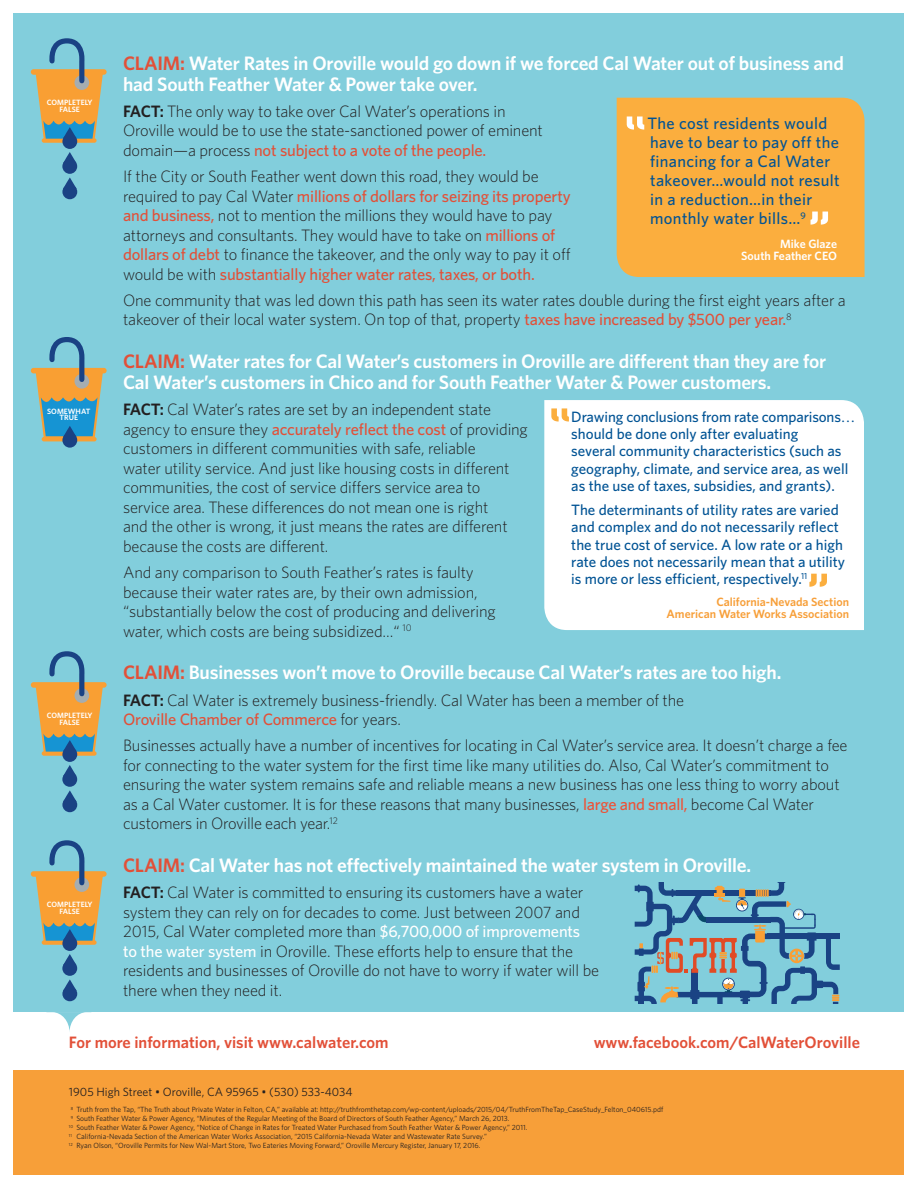
<style>
.page{position:relative;width:918px;height:1188px;background:#fff}
.page>*{position:absolute;margin:0;border:0;box-sizing:border-box;transform-origin:0 0}
.t1{font:600 60.45px "Raleway";color:#fff}
.t2{font:600 60.45px "Raleway";color:#fbae3e}
.t3{font:600 19.5px/21px "Whitney";letter-spacing:-.01em;color:#fff}
.t4{font:300 16.5px/19.5px "Whitney";letter-spacing:-.01em;color:#231f20}
.t5{font:500 16.5px/18.9px "Whitney";letter-spacing:.02em;color:#015394}
.t6{font:600 16.5px "Whitney";color:#e25038}
.t7{font:500 15px/17.2px "Whitney";color:#015394}
.t8{font:600 12px/12px "Whitney";color:#f79f39;text-align:right}
.t9{font:12px "Whitney";color:#231f20}
.t10{font:600 12px/12px "Whitney";color:#fff;text-align:right}
.t11{font:600 7.65px/6.4px "Whitney";color:#fff;text-align:center}
.t12{font:7.5px/9px "Whitney";color:#231f20}
.s1{color:#e25038}
.s2{font-weight:600}
.s3{font-weight:500;color:#e25038}
.s4{font-weight:500;color:#ed5237}
.s5{font-weight:500;color:#fff}
.s6{font-family:"Minion Pro";font-weight:400}
</style>
<div class="page">
<div style="left:14px;top:14px;width:890px;height:998px;background:#82cedc"></div>
<div style="left:14px;top:1070px;width:890px;height:104px;background:#f79f39"></div>
<div style="left:31px;top:69px;width:76px;height:6px;background:#f99f33;border-radius:3px"></div>
<div style="left:42px;top:138px;width:55px;height:5px;background:#f99f33;border-radius:2px"></div>
<div style="left:62px;top:134px;width:15px;height:15px;background:#1a4284;border-radius:50%"></div>
<svg style="left:36px;top:38px;width:67px;height:103px"></svg>
<div style="left:62px;top:159px;width:15px;height:15px;background:#1a4284;border-radius:50%"></div>
<svg style="left:63px;top:152px;width:14px;height:12px"></svg>
<div style="left:62px;top:184px;width:15px;height:15px;background:#1a4284;border-radius:50%"></div>
<svg style="left:63px;top:177px;width:14px;height:12px"></svg>
<div style="left:31px;top:368px;width:76px;height:5px;background:#f99f33;border-radius:3px"></div>
<hr style="left:42px;top:437px;width:55px;height:4px;background:#f99f33;border-radius:2px">
<div style="left:62px;top:433px;width:15px;height:15px;background:#1a4284;border-radius:50%"></div>
<svg style="left:36px;top:337px;width:67px;height:102px"></svg>
<svg style="left:46px;top:1012px;width:45px;height:20px"></svg>
<div style="left:617px;top:98px;width:248px;height:179px;background:#fbae3e"></div>
<div style="left:31px;top:682px;width:76px;height:6px;background:#f99f33;border-radius:3px"></div>
<div style="left:42px;top:751px;width:55px;height:5px;background:#f99f33;border-radius:2px"></div>
<div style="left:62px;top:747px;width:15px;height:15px;background:#1a4284;border-radius:50%"></div>
<svg style="left:36px;top:651px;width:67px;height:102px"></svg>
<div style="left:62px;top:772px;width:15px;height:15px;background:#1a4284;border-radius:50%"></div>
<svg style="left:63px;top:765px;width:14px;height:11px"></svg>
<div style="left:62px;top:797px;width:15px;height:15px;background:#1a4284;border-radius:50%"></div>
<svg style="left:63px;top:790px;width:14px;height:12px"></svg>
<div style="left:544px;top:400px;width:320px;height:230px;background:#fff"></div>
<div style="left:31px;top:871px;width:76px;height:6px;background:#f99f33;border-radius:3px"></div>
<div style="left:42px;top:940px;width:55px;height:5px;background:#f99f33;border-radius:2px"></div>
<div style="left:62px;top:936px;width:15px;height:15px;background:#1a4284;border-radius:50%"></div>
<svg style="left:36px;top:840px;width:67px;height:103px"></svg>
<div style="left:62px;top:961px;width:15px;height:15px;background:#1a4284;border-radius:50%"></div>
<svg style="left:63px;top:954px;width:14px;height:12px"></svg>
<div style="left:62px;top:986px;width:15px;height:15px;background:#1a4284;border-radius:50%"></div>
<svg style="left:63px;top:979px;width:14px;height:12px"></svg>
<svg style="left:635px;top:882px;width:205px;height:122px"></svg>
<svg style="left:811px;top:212px;width:17px;height:13px"></svg>
<svg style="left:809px;top:574px;width:18px;height:13px"></svg>
<p class="t3" style="left:123px;top:52px;width:722px"><span class="s1">CLAIM:</span> Water Rates in Oroville would go down if we forced Cal Water out of business and had South Feather Water &amp; Power take over.</p>
<p class="t4" style="left:123px;top:101px;width:421px"><span class="s2">FACT:</span> The only way to take over Cal Water’s operations in<br>Oroville would be to use the state-sanctioned power of eminent domain—a process <span class="s3">not subject to a vote of the people.</span></p>
<p class="t4" style="left:123px;top:166px;width:449px">If the City or South Feather went down this road, they would be required to pay Cal Water <span class="s3">millions of dollars for seizing its property and business,</span> not to mention the millions they would have to pay attorneys and consultants. They would have to take on <span class="s3">millions of dollars of debt</span> to finance the takeover, and the only way to pay it off would be with <span class="s3">substantially higher water rates, taxes, or both.</span></p>
<p class="t4" style="left:123px;top:290px;width:724px">One community that was led down this path has seen its water rates double during the first eight years after a takeover of their local water system. On top of that, property <span class="s3">taxes have increased by $500 per year.</span><sup>8</sup></p>
<p class="t3" style="left:123px;top:350px;width:705px"><span class="s1">CLAIM:</span> Water rates for Cal Water’s customers in Oroville are different than they are for<br>Cal Water’s customers in Chico and for South Feather Water &amp; Power customers.</p>
<p class="t4" style="left:123px;top:399px;width:406px"><span class="s2">FACT:</span> Cal Water’s rates are set by an independent state agency to ensure they <span class="s3">accurately reflect the cost</span> of providing customers in different communities with safe, reliable<br>water utility service. And just like housing costs in different communities, the cost of service differs service area to service area. These differences do not mean one is right<br>and the other is wrong, it just means the rates are different because the costs are different.</p>
<p class="t4" style="left:123px;top:562px;width:374px">And any comparison to South Feather’s rates is faulty because their water rates are, by their own admission, “substantially below the cost of producing and delivering water, which costs are being subsidized…“ <sup>10</sup></p>
<p class="t3" style="left:123px;top:662px;width:660px"><span class="s1">CLAIM:</span> Businesses won’t move to Oroville because Cal Water’s rates are too high.</p>
<p class="t4" style="left:123px;top:690px;width:563px"><span class="s2">FACT:</span> Cal Water is extremely business-friendly. Cal Water has been a member of the<br><span class="s3">Oroville Chamber of Commerce</span> for years.</p>
<p class="t4" style="left:123px;top:735px;width:726px">Businesses actually have a number of incentives for locating in Cal Water’s service area. It doesn’t charge a fee for connecting to the water system for the first time like many utilities do. Also, Cal Water’s commitment to ensuring the water system remains safe and reliable means a new business has one less thing to worry about as a Cal Water customer. It is for these reasons that many businesses, <span class="s4">large and small,</span> become Cal Water customers in Oroville each year.<sup>12</sup></p>
<p class="t3" style="left:123px;top:854px;width:630px"><span class="s1">CLAIM:</span> Cal Water has not effectively maintained the water system in Oroville.</p>
<p class="t4" style="left:123px;top:882px;width:478px"><span class="s2">FACT:</span> Cal Water is committed to ensuring its customers have a water system they can rely on for decades to come. Just between 2007 and 2015, Cal Water completed more than <span class="s5">$6,700,000 of improvements<br>to the water system</span> in Oroville. These efforts help to ensure that the residents and businesses of Oroville do not have to worry if water will be there when they need it.</p>
<p class="t6" style="left:69px;top:1031px;width:321px">For more information, visit www.calwater.com</p>
<p class="t6" style="left:594px;top:1031px;width:268px">www.facebook.com/CalWaterOroville</p>
<p class="t9" style="left:69px;top:1084px;width:285px">1905 High Street • Oroville, CA 95965 • (530) 533-4034</p>
<p class="t12" style="left:69px;top:1105px;width:596px"><sup>8</sup> Truth from the Tap, “The Truth about Private Water in Felton, CA,” available at: http://truthfromthetap.com/wp-content/uploads/2015/04/TruthFromTheTap_CaseStudy_Felton_040615.pdf <sup>9</sup> South Feather Water &amp; Power Agency, “Minutes of the Regular Meeting of the Board of Directors of South Feather Agency,” March 26, 2013.<br><sup>10</sup> South Feather Water &amp; Power Agency, “Notice of Change in Rates for Treated Water Purchased from South Feather Water &amp; Power Agency,” 2011.<br><sup>11</sup> California-Nevada Section of the American Water Works Association, “2015 California-Nevada Water and Wastewater Rate Survey.”<br><sup>12</sup> Ryan Olson, “Oroville Permits for New Wal-Mart Store, Two Eateries Moving Forward,” Oroville Mercury Register, January 17, 2016.</p>
<p class="t11" style="left:47px;top:99px;width:47px">COMPLETELY<br>FALSE</p>
<h1 class="t1" style="left:624px;top:105px;width:25px">“</h1>
<p class="t5" style="left:648px;top:114px;width:194px">The cost residents would have to bear to pay off the financing for a Cal Water takeover…would not result in a reduction…in their monthly water bills…<sup>9</sup></p>
<p class="t10" style="left:741px;top:237px;width:97px">Mike Glaze<br>South Feather CEO</p>
<p class="t11" style="left:47px;top:408px;width:45px">SOMEWHAT<br>TRUE</p>
<h1 class="t2" style="left:548px;top:397px;width:25px">“</h1>
<p class="t7" style="left:571px;top:408px;width:286px">Drawing conclusions from rate comparisons<span class="s6">… </span>should be done only after evaluating<br>several community characteristics (such as geography, climate, and service area, as well as the use of taxes, subsidies, and grants).</p>
<p class="t7" style="left:571px;top:501px;width:275px">The determinants of utility rates are varied and complex and do not necessarily reflect the true cost of service. A low rate or a high rate does not necessarily mean that a utility is more or less efficient, respectively.<sup>11</sup></p>
<p class="t8" style="left:667px;top:596px;width:184px">California-Nevada Section<br>American Water Works Association</p>
<p class="t11" style="left:47px;top:712px;width:47px">COMPLETELY<br>FALSE</p>
<p class="t11" style="left:47px;top:901px;width:47px">COMPLETELY<br>FALSE</p>
</div>
